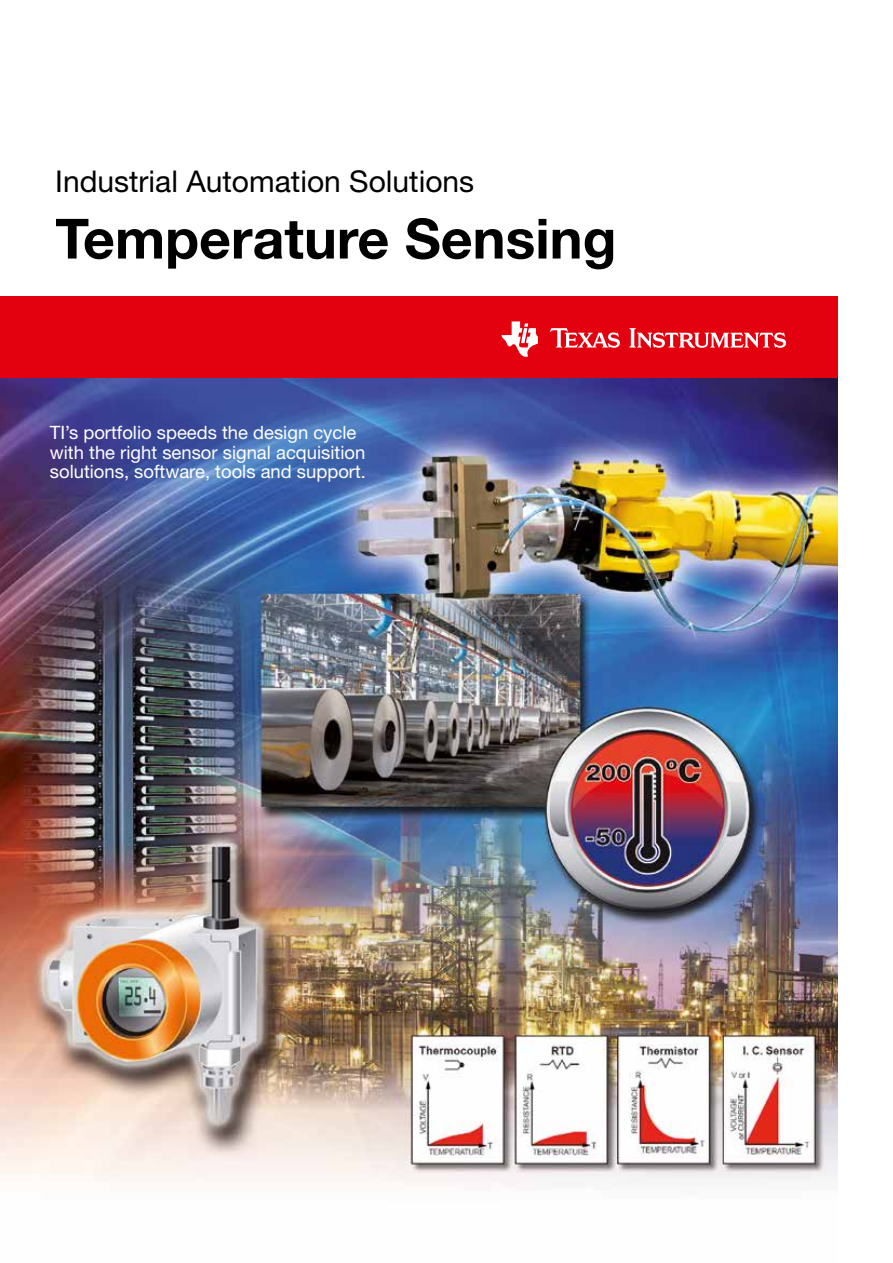
<style>
.page{position:relative;width:893px;height:1263px;background:#fff}
.page>*{position:absolute;margin:0;border:0;box-sizing:border-box;transform-origin:0 0}
.t1{font:700 55.5px "Helvetica Neue";color:#000}
.t2{font:30px "Helvetica Neue";color:#000}
.t3{font:18.45px/19.5px "Helvetica Neue LT Std";color:#fff}
</style>
<div class="page">
<img style="left:0;top:378px;width:838px;height:808px">
<div style="left:0;top:296px;width:838px;height:82px;background:#e3000f"></div>
<svg style="left:550px;top:328px;width:70px;height:20px"></svg>
<svg style="left:629px;top:328px;width:157px;height:20px"></svg>
<svg style="left:501px;top:321px;width:37px;height:36px"></svg>
<h2 class="t2" style="left:55px;top:164px;width:420px">Industrial Automation Solutions</h2>
<h1 class="t1" style="left:55px;top:204px;width:563px">Temperature Sensing</h1>
<p class="t3" style="left:50px;top:423px;width:318px">TI’s portfolio speeds the design cycle with the right sensor signal acquisition solutions, software, tools and support.</p>
</div>
